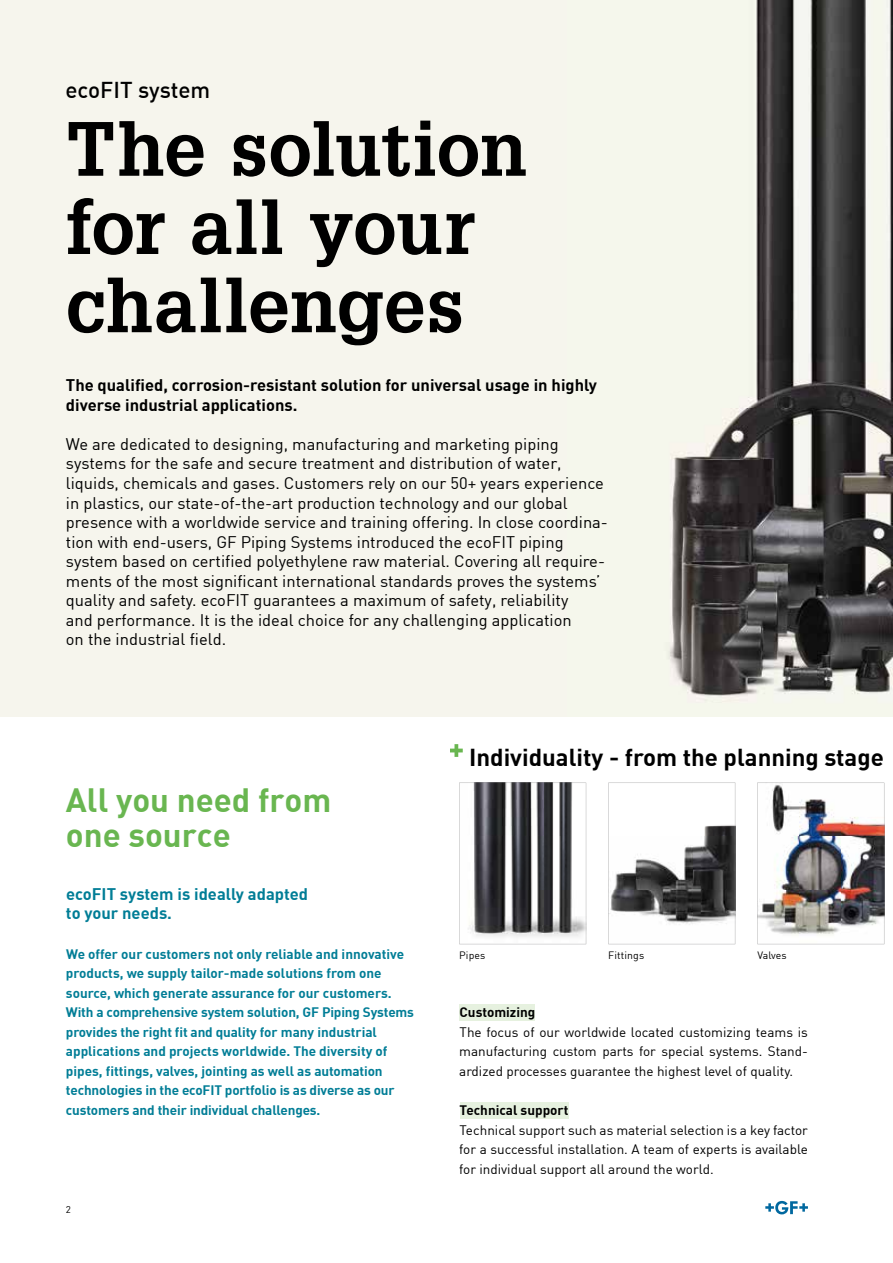
<style>
.page{position:relative;width:893px;height:1263px;background:#fff}
.page>*{position:absolute;margin:0;border:0;box-sizing:border-box;transform-origin:0 0}
.t1{font:700 75px/78.2px "Glypha LT Pro";color:#000}
.t2{font:700 33px/34.5px "DIN";color:#69b650}
.t3{font:700 24px "DIN";color:#000}
.t4{font:500 22.5px "DIN";color:#000}
.t5{font:16.5px/19.5px "DIN";color:#000}
.t6{font:700 16.5px/19.5px "DIN";color:#000}
.t7{font:700 16.5px/19.5px "DIN";color:#007d96}
.t8{font:700 13.5px/19.5px "DIN";letter-spacing:-.01em;color:#007d96}
.t9{font:13.5px/19.5px "DIN";color:#000;text-align:justify}
.t10{font:700 13.5px "DIN";color:#000}
.t11{font:10.5px "DIN";letter-spacing:.01em;color:#000}
.t12{font:9.75px "DIN";color:#000}
</style>
<div class="page">
<svg style="left:459px;top:783px;width:127px;height:161px"></svg>
<svg style="left:608px;top:783px;width:127px;height:161px"></svg>
<img style="left:757px;top:783px;width:127px;height:161px">
<div style="left:0;top:0;width:893px;height:716px;background:#f6f5ed"></div>
<img style="left:669px;top:0;width:224px;height:696px">
<svg style="left:765px;top:1201px;width:43px;height:13px"></svg>
<div style="left:460px;top:1004px;width:75px;height:16px;background:#e6f1df"></div>
<div style="left:460px;top:1102px;width:108px;height:16px;background:#e6f1df"></div>
<svg style="left:450px;top:744px;width:13px;height:13px"></svg>
<h3 class="t4" style="left:66px;top:75px;width:146px">ecoFIT system</h3>
<h1 class="t1" style="left:66px;top:108px;width:463px">The solution for all your challenges</h1>
<p class="t6" style="left:66px;top:375px;width:533px">The qualified, corrosion-resistant solution for universal usage in highly diverse industrial applications.</p>
<p class="t5" style="left:66px;top:434px;width:544px">We are dedicated to designing, manufacturing and marketing piping systems for the safe and secure treatment and distribution of water, liquids, chemicals and gases. Customers rely on our 50+ years experience in plastics, our state-of-the-art production technology and our global presence with a worldwide service and training offering. In close coordina&shy;tion with end-users, GF Piping Systems introduced the ecoFIT piping system based on certified polyethylene raw material. Covering all require&shy;ments of the most significant international standards proves the systems’ quality and safety. ecoFIT guarantees a maximum of safety, reliability<br>and performance. It is the ideal choice for any challenging application<br>on the industrial field.</p>
<h2 class="t2" style="left:66px;top:782px;width:267px">All you need from one source</h2>
<p class="t7" style="left:66px;top:883px;width:244px">ecoFIT system is ideally adapted to your needs.</p>
<p class="t8" style="left:66px;top:943px;width:350px">We offer our customers not only reliable and innovative products, we supply tailor-made solutions from one source, which generate assurance for our customers.<br>With a comprehensive system solution, GF Piping Systems provides the right fit and quality for many industrial applications and projects worldwide. The diversity of pipes, fittings, valves, jointing as well as automation technologies in the ecoFIT portfolio is as diverse as our customers and their individual challenges.</p>
<p class="t12" style="left:66px;top:1203px;width:7px">2</p>
<h3 class="t3" style="left:469px;top:741px;width:416px">Individuality - from the planning stage</h3>
<p class="t11" style="left:459px;top:948px;width:28px">Pipes</p>
<p class="t11" style="left:608px;top:948px;width:37px">Fittings</p>
<p class="t11" style="left:757px;top:948px;width:31px">Valves</p>
<p class="t10" style="left:460px;top:1003px;width:77px">Customizing</p>
<p class="t9" style="left:459px;top:1022px;width:350px">The focus of our worldwide located customizing teams is manufacturing custom parts for special systems. Stand&shy;ardized processes guarantee the highest level of quality.</p>
<p class="t10" style="left:460px;top:1101px;width:110px">Technical support</p>
<p class="t9" style="left:459px;top:1120px;width:350px">Technical support such as material selection is a key factor for a successful installation. A team of experts is available for individual support all around the world.</p>
</div>
